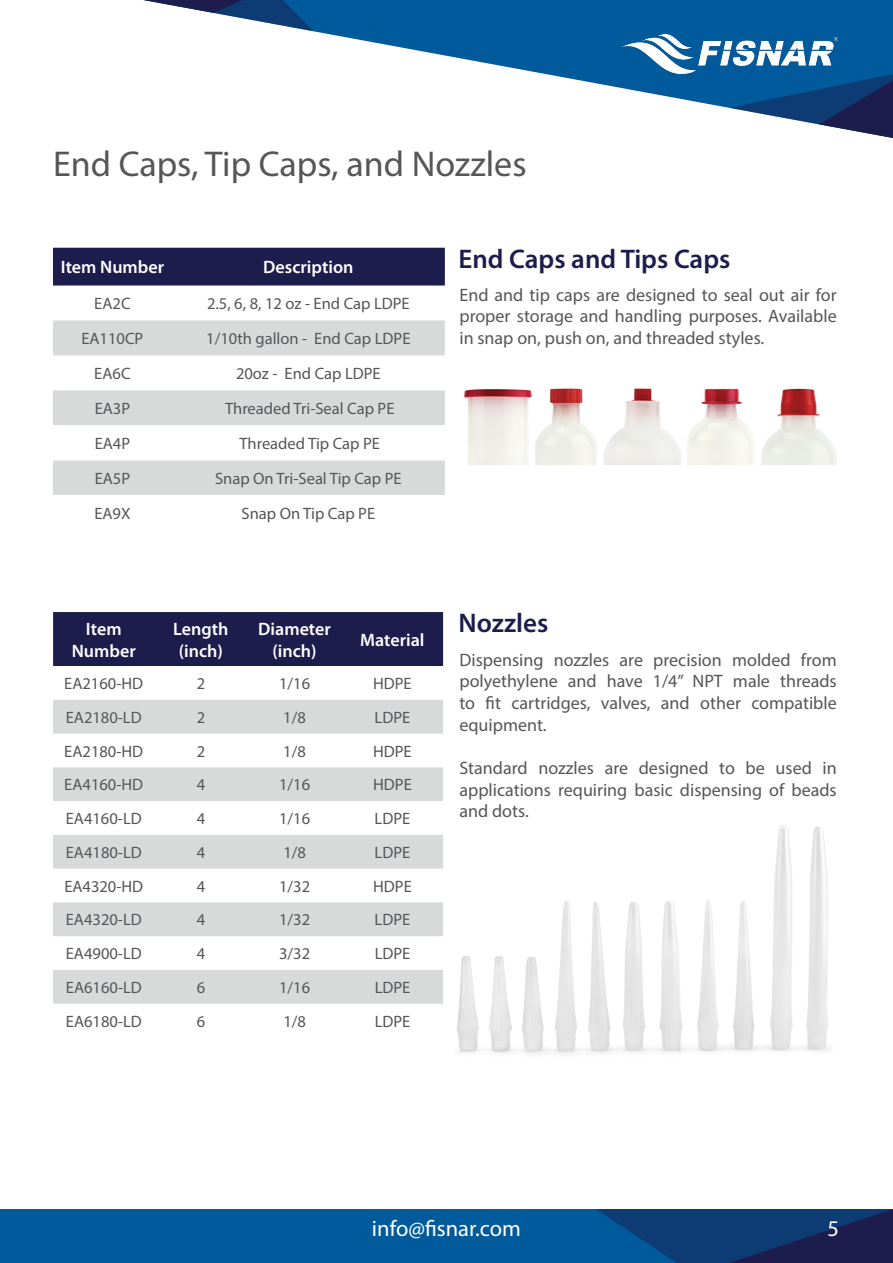
<style>
.page{position:relative;width:893px;height:1263px;background:#fff}
.page>*{position:absolute;margin:0;border:0;box-sizing:border-box;transform-origin:0 0}
.t1{font:36px "Myriad Pro";color:#55565a}
.t2{font:600 27px "Myriad Pro";color:#1c1d4c}
.t3{font:22.5px "Myriad Pro";color:#fff}
.t4{font:18px/21.6px "Myriad Pro";color:#55565a;text-align:justify}
.t5{font:600 18px/21.6px "Myriad Pro";color:#fff;text-align:center}
.t6{font:16.5px "Myriad Pro";color:#55565a}
</style>
<div class="page">
<div style="left:0;top:1209px;width:892px;height:54px;background:#005a9c"></div>
<svg style="left:596px;top:1209px;width:296px;height:54px;background:#0f376e"></svg>
<svg style="left:312px;top:0;width:580px;height:108px;fill:#005a9c"></svg>
<img style="left:621px;top:35px;width:216px;height:39px">
<svg style="left:143px;top:0;width:170px;height:31px"></svg>
<svg style="left:728px;top:71px;width:164px;height:67px"></svg>
<img style="left:464px;top:388px;width:372px;height:76px">
<div style="left:53px;top:248px;width:391px;height:37px;background:#1c1d4c"></div>
<div style="left:53px;top:320px;width:391px;height:35px;background:#d8dad9"></div>
<svg style="left:53px;top:390px;width:391px;height:105px"></svg>
<img style="left:456px;top:825px;width:375px;height:230px">
<div style="left:53px;top:612px;width:390px;height:54px;background:#1c1d4c"></div>
<svg style="left:53px;top:733px;width:390px;height:271px"></svg>
<div style="left:53px;top:700px;width:390px;height:33px;background:#d8dad9"></div>
<div style="left:53px;top:767px;width:390px;height:34px;background:#d8dad9"></div>
<svg style="left:53px;top:835px;width:390px;height:168px;fill:#d8dad9"></svg>
<h1 class="t1" style="left:53px;top:141px;width:475px">End Caps, Tip Caps, and Nozzles</h1>
<p class="t5" style="left:61px;top:256px;width:105px">Item Number</p>
<p class="t5" style="left:263px;top:256px;width:92px">Description</p>
<p class="t6" style="left:94px;top:293px;width:38px">EA2C</p>
<p class="t6" style="left:207px;top:293px;width:204px">2.5, 6, 8, 12 oz - End Cap LDPE</p>
<p class="t6" style="left:81px;top:328px;width:63px">EA110CP</p>
<p class="t6" style="left:206px;top:328px;width:205px">1/10th gallon - End Cap LDPE</p>
<p class="t6" style="left:94px;top:363px;width:38px">EA6C</p>
<p class="t6" style="left:236px;top:363px;width:146px">20oz - End Cap LDPE</p>
<p class="t6" style="left:95px;top:398px;width:37px">EA3P</p>
<p class="t6" style="left:225px;top:398px;width:171px">Threaded Tri-Seal Cap PE</p>
<p class="t6" style="left:95px;top:433px;width:37px">EA4P</p>
<p class="t6" style="left:239px;top:433px;width:142px">Threaded Tip Cap PE</p>
<p class="t6" style="left:95px;top:468px;width:37px">EA5P</p>
<p class="t6" style="left:215px;top:468px;width:188px">Snap On Tri-Seal Tip Cap PE</p>
<p class="t6" style="left:94px;top:503px;width:38px">EA9X</p>
<p class="t6" style="left:241px;top:503px;width:135px">Snap On Tip Cap PE</p>
<h2 class="t2" style="left:458px;top:242px;width:273px">End Caps and Tips Caps</h2>
<p class="t4" style="left:459px;top:284px;width:378px">End and tip caps are designed to seal out air for proper storage and handling purposes. Available in snap on, push on, and threaded styles.</p>
<p class="t5" style="left:86px;top:617px;width:37px">Item</p>
<h2 class="t2" style="left:458px;top:605px;width:91px">Nozzles</h2>
<p class="t5" style="left:72px;top:639px;width:65px">Number</p>
<p class="t5" style="left:173px;top:617px;width:57px">Length (inch)</p>
<p class="t5" style="left:258px;top:617px;width:74px">Diameter (inch)</p>
<p class="t5" style="left:360px;top:628px;width:66px">Material</p>
<p class="t4" style="left:459px;top:648px;width:378px">Dispensing nozzles are precision molded from polyethylene and have 1/4” NPT male threads to fit cartridges, valves, and other compatible equipment.</p>
<p class="t4" style="left:459px;top:756px;width:378px">Standard nozzles are designed to be used in applications requiring basic dispensing of beads and dots.</p>
<p class="t6" style="left:64px;top:673px;width:80px">EA2160-HD</p>
<p class="t6" style="left:197px;top:673px;width:10px">2</p>
<p class="t6" style="left:279px;top:673px;width:33px">1/16</p>
<p class="t6" style="left:373px;top:673px;width:40px">HDPE</p>
<p class="t6" style="left:66px;top:707px;width:77px">EA2180-LD</p>
<p class="t6" style="left:197px;top:707px;width:10px">2</p>
<p class="t6" style="left:283px;top:707px;width:24px">1/8</p>
<p class="t6" style="left:374px;top:707px;width:37px">LDPE</p>
<p class="t6" style="left:64px;top:741px;width:80px">EA2180-HD</p>
<p class="t6" style="left:197px;top:741px;width:10px">2</p>
<p class="t6" style="left:283px;top:741px;width:24px">1/8</p>
<p class="t6" style="left:373px;top:741px;width:40px">HDPE</p>
<p class="t6" style="left:64px;top:774px;width:80px">EA4160-HD</p>
<p class="t6" style="left:197px;top:774px;width:10px">4</p>
<p class="t6" style="left:279px;top:774px;width:33px">1/16</p>
<p class="t6" style="left:373px;top:774px;width:40px">HDPE</p>
<p class="t6" style="left:66px;top:808px;width:77px">EA4160-LD</p>
<p class="t6" style="left:197px;top:808px;width:10px">4</p>
<p class="t6" style="left:279px;top:808px;width:33px">1/16</p>
<p class="t6" style="left:374px;top:808px;width:37px">LDPE</p>
<p class="t6" style="left:66px;top:842px;width:77px">EA4180-LD</p>
<p class="t6" style="left:197px;top:842px;width:10px">4</p>
<p class="t6" style="left:283px;top:842px;width:24px">1/8</p>
<p class="t6" style="left:374px;top:842px;width:37px">LDPE</p>
<p class="t6" style="left:64px;top:876px;width:80px">EA4320-HD</p>
<p class="t6" style="left:197px;top:876px;width:10px">4</p>
<p class="t6" style="left:279px;top:876px;width:33px">1/32</p>
<p class="t6" style="left:373px;top:876px;width:40px">HDPE</p>
<p class="t6" style="left:66px;top:909px;width:77px">EA4320-LD</p>
<p class="t6" style="left:197px;top:909px;width:10px">4</p>
<p class="t6" style="left:279px;top:909px;width:33px">1/32</p>
<p class="t6" style="left:374px;top:909px;width:37px">LDPE</p>
<p class="t6" style="left:66px;top:943px;width:77px">EA4900-LD</p>
<p class="t6" style="left:197px;top:943px;width:10px">4</p>
<p class="t6" style="left:279px;top:943px;width:33px">3/32</p>
<p class="t6" style="left:374px;top:943px;width:37px">LDPE</p>
<p class="t6" style="left:66px;top:977px;width:77px">EA6160-LD</p>
<p class="t6" style="left:197px;top:977px;width:10px">6</p>
<p class="t6" style="left:279px;top:977px;width:33px">1/16</p>
<p class="t6" style="left:374px;top:977px;width:37px">LDPE</p>
<p class="t6" style="left:66px;top:1011px;width:77px">EA6180-LD</p>
<p class="t6" style="left:197px;top:1011px;width:10px">6</p>
<p class="t6" style="left:283px;top:1011px;width:24px">1/8</p>
<p class="t6" style="left:374px;top:1011px;width:37px">LDPE</p>
<h3 class="t3" style="left:372px;top:1214px;width:150px">info@fisnar.com</h3>
<h3 class="t3" style="left:827px;top:1214px;width:13px">5</h3>
</div>
